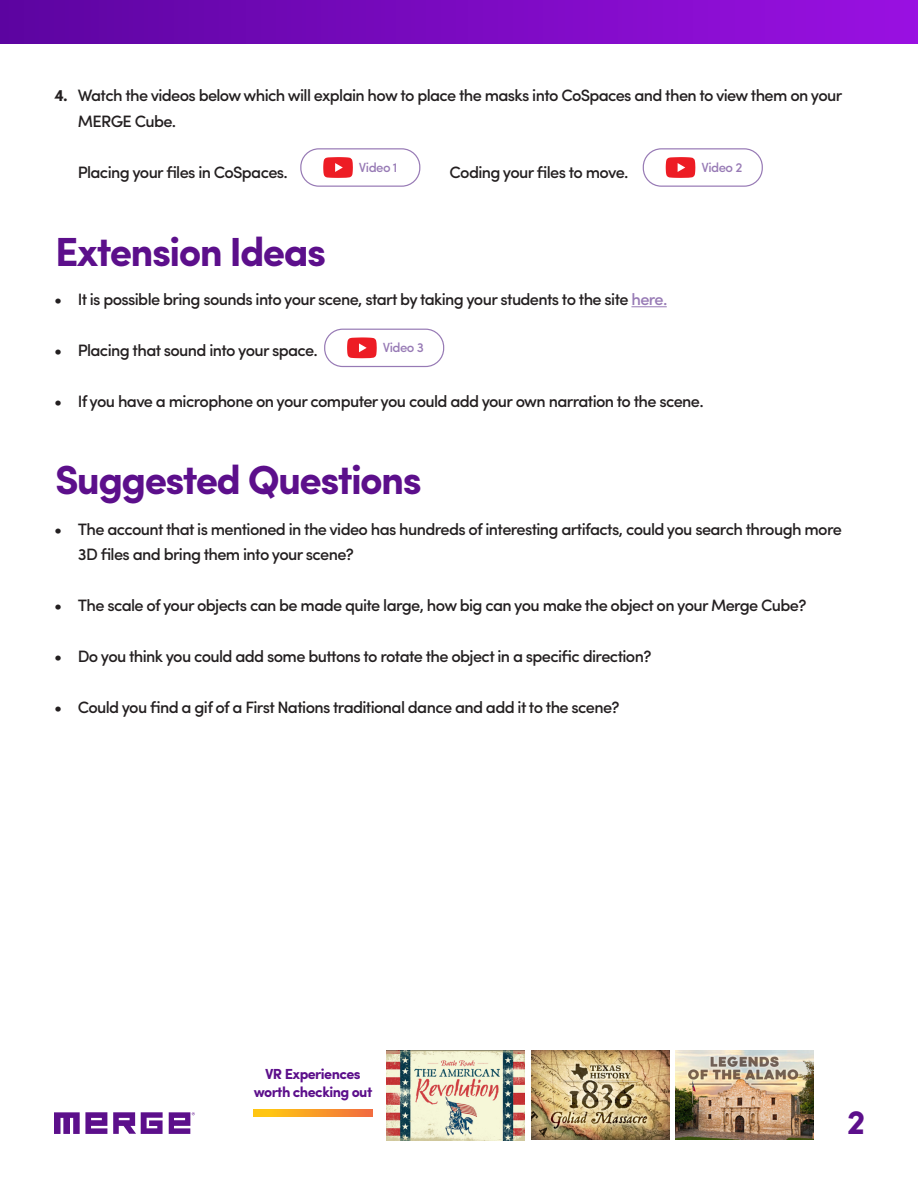
<style>
.page{position:relative;width:918px;height:1188px;background:#fff}
.page>*{position:absolute;margin:0;border:0;box-sizing:border-box;transform-origin:0 0}
.t1{font:700 40.8px "Sofia Pro";letter-spacing:-.04em;color:#5c0f8b}
.t2{font:700 34.2px "Sofia Pro";color:#5c0f8b}
.t3{font:500 16.5px/25.5px "Sofia Pro";letter-spacing:-.04em;color:#231f20}
.t4{font:700 16.5px "Sofia Pro";color:#231f20}
.t5{font:700 14.55px/17.9px "Sofia Pro";letter-spacing:-.04em;color:#5c0f8b;text-align:center}
.t6{font:500 13.2px "Sofia Pro";letter-spacing:-.04em;color:#977ab5}
.s1{color:#977ab5}
</style>
<div class="page">
<svg style="left:253px;top:1109px;width:120px;height:8px"></svg>
<svg style="left:54px;top:1112px;width:53px;height:22px"></svg>
<svg style="left:113px;top:1112px;width:50px;height:22px"></svg>
<svg style="left:169px;top:1112px;width:26px;height:22px"></svg>
<hr style="left:631px;top:306px;width:36px;height:1px;background:#977ab5">
<div style="left:0;top:0;width:918px;height:43px;background:linear-gradient(to right,#5c04a0,#9a11e2)"></div>
<div style="left:300px;top:148px;width:120px;height:39px;border:1px solid #977ab5;border-radius:18px"></div>
<svg style="left:323px;top:157px;width:30px;height:21px"></svg>
<div style="left:643px;top:148px;width:120px;height:39px;border:1px solid #977ab5;border-radius:18px"></div>
<svg style="left:666px;top:157px;width:29px;height:21px"></svg>
<div style="left:324px;top:329px;width:120px;height:38px;border:1px solid #977ab5;border-radius:18px"></div>
<svg style="left:347px;top:337px;width:30px;height:21px"></svg>
<img style="left:531px;top:1051px;width:138px;height:89px">
<img style="left:676px;top:1051px;width:138px;height:89px">
<img style="left:387px;top:1050px;width:137px;height:90px">
<p class="t4" style="left:54px;top:83px;width:15px">4.</p>
<p class="t3" style="left:78px;top:81px;width:766px">Watch the videos below which will explain how to place the masks into CoSpaces and then to view them on your<br>MERGE Cube.</p>
<p class="t3" style="left:78px;top:158px;width:212px">Placing your files in CoSpaces.</p>
<p class="t3" style="left:450px;top:158px;width:181px">Coding your files to move.</p>
<p class="t6" style="left:359px;top:157px;width:40px">Video 1</p>
<p class="t6" style="left:701px;top:157px;width:43px">Video 2</p>
<h1 class="t1" style="left:55px;top:220px;width:273px">Extension Ideas</h1>
<p class="t4" style="left:54px;top:287px;width:10px">•</p>
<p class="t4" style="left:54px;top:338px;width:10px">•</p>
<p class="t4" style="left:54px;top:389px;width:10px">•</p>
<p class="t3" style="left:78px;top:285px;width:591px">It is possible bring sounds into your scene, start by taking your students to the site <span class="s1">here.</span></p>
<p class="t3" style="left:78px;top:336px;width:242px">Placing that sound into your space.</p>
<p class="t3" style="left:78px;top:387px;width:627px">If you have a microphone on your computer you could add your own narration to the scene.</p>
<p class="t6" style="left:383px;top:338px;width:43px">Video 3</p>
<h1 class="t1" style="left:55px;top:449px;width:368px">Suggested Questions</h1>
<p class="t4" style="left:54px;top:516px;width:10px">•</p>
<p class="t4" style="left:54px;top:593px;width:10px">•</p>
<p class="t4" style="left:54px;top:644px;width:10px">•</p>
<p class="t4" style="left:54px;top:695px;width:10px">•</p>
<p class="t3" style="left:78px;top:515px;width:766px">The account that is mentioned in the video has hundreds of interesting artifacts, could you search through more<br>3D files and bring them into your scene?</p>
<p class="t3" style="left:78px;top:591px;width:730px">The scale of your objects can be made quite large, how big can you make the object on your Merge Cube?</p>
<p class="t3" style="left:78px;top:642px;width:575px">Do you think you could add some buttons to rotate the object in a specific direction?</p>
<p class="t3" style="left:78px;top:693px;width:543px">Could you find a gif of a First Nations traditional dance and add it to the scene?</p>
<p class="t5" style="left:254px;top:1064px;width:120px">VR Experiences worth checking out</p>
<h2 class="t2" style="left:847px;top:1096px;width:20px">2</h2>
</div>
